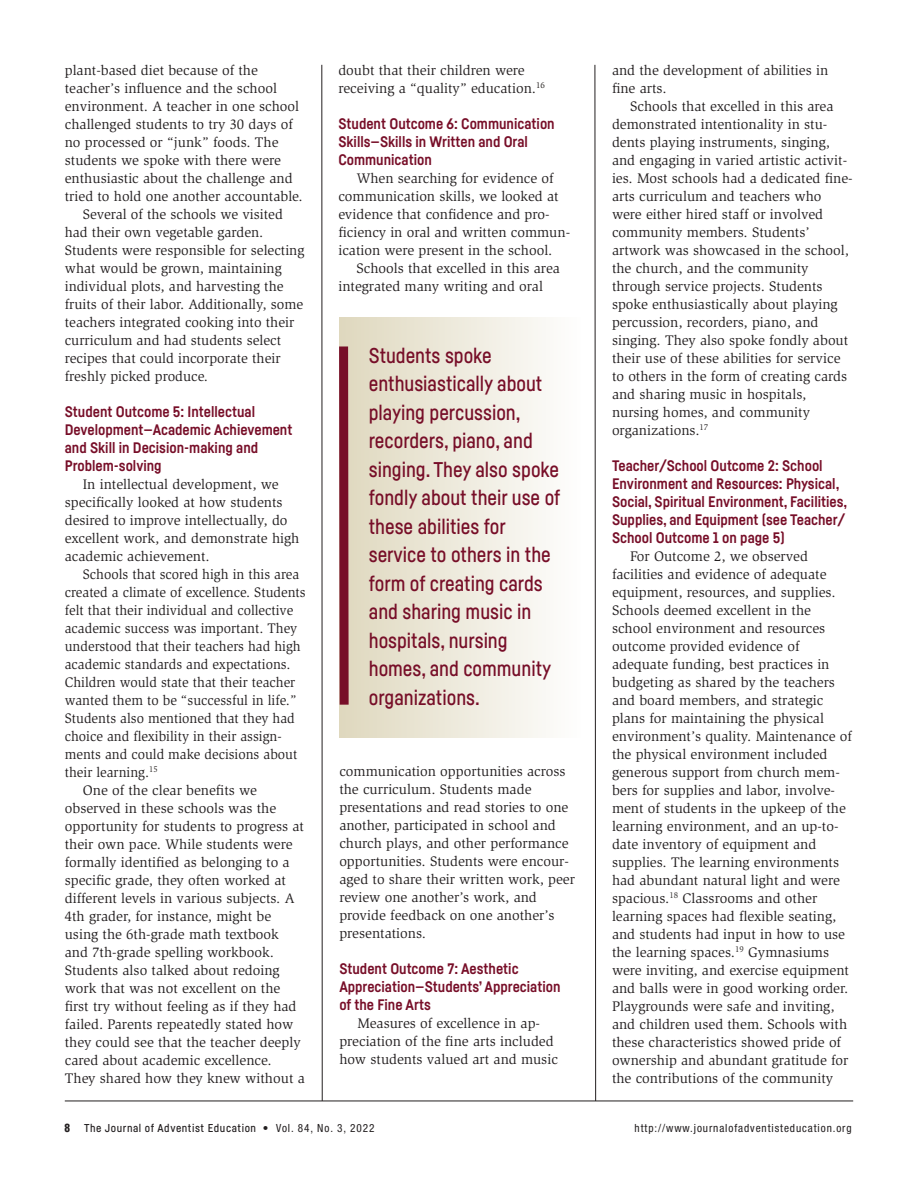
<style>
.page{position:relative;width:918px;height:1188px;background:#fff}
.page>*{position:absolute;margin:0;border:0;box-sizing:border-box;transform-origin:0 0}
.t1{font:500 21px/28.5px "Fabrikat";color:#770e28;scale:.96 1}
.t2{font:700 15px/18px "Fabrikat";color:#770e28}
.t3{font:14.25px/18px "Slimbach Std";color:#231f20}
.t4{font:14.25px/18px "Slimbach Std";color:#231f20;scale:.96 1}
.t5{font:500 11.25px "Fabrikat";letter-spacing:.05em;color:#231f20}
.t6{font:condensed 11.25px "Helvetica Neue";letter-spacing:.08em;color:#231f20}
.t7{font:900 condensed 11.25px "Helvetica";color:#231f20}
.s1{font-family:"Helvetica Neue";font-weight:400;font-stretch:condensed}
</style>
<div class="page">
<hr style="left:321px;top:65px;width:2px;height:1036px;background:#231f20">
<hr style="left:65px;top:1101px;width:788px;height:1px;background:#231f20">
<svg style="left:594px;top:64px;width:2px;height:1038px;background:#918f90"></svg>
<div style="left:339px;top:317px;width:241px;height:420px;background:linear-gradient(to right,#dfd8be,#fefefd)"></div>
<svg style="left:339px;top:337px;width:14px;height:377px;background:#9f5c63"></svg>
<p class="t3" style="left:65px;top:63px;width:240px">plant-based diet because of the teacher’s influence and the school environment. A teacher in one school challenged students to try 30 days of no processed or “junk” foods. The students we spoke with there were enthusiastic about the challenge and tried to hold one another accountable.</p>
<p class="t3" style="left:65px;top:207px;width:241px;text-indent:18px">Several of the schools we visited had their own vegetable garden.<br>Students were responsible for selecting what would be grown, maintaining individual plots, and harvesting the fruits of their labor. Additionally, some teachers integrated cooking into their curriculum and had students select recipes that could incorporate their freshly picked produce.</p>
<p class="t2" style="left:65px;top:404px;width:229px">Student Outcome 5: Intellectual<br>Development—Academic Achievement and Skill in Decision-making and<br>Problem-solving</p>
<p class="t3" style="left:65px;top:477px;width:236px;text-indent:18px">In intellectual development, we specifically looked at how students desired to improve intellectually, do excellent work, and demonstrate high academic achievement.</p>
<p class="t4" style="left:65px;top:567px;width:252px;text-indent:18px">Schools that scored high in this area created a climate of excellence. Students felt that their individual and collective academic success was important. They understood that their teachers had high academic standards and expectations.<br>Children would state that their teacher wanted them to be “successful in life.” Students also mentioned that they had choice and flexibility in their assign - ments and could make decisions about their learning.<sup>15</sup></p>
<p class="t3" style="left:65px;top:783px;width:242px;text-indent:18px">One of the clear benefits we observed in these schools was the opportunity for students to progress at their own pace. While students were formally identified as belonging to a specific grade, they often worked at different levels in various subjects. A 4th grader, for instance, might be using the 6th-grade math textbook and 7th-grade spelling workbook.<br>Students also talked about redoing work that was not excellent on the first try without feeling as if they had failed. Parents repeatedly stated how they could see that the teacher deeply cared about academic excellence.<br>They shared how they knew without a</p>
<p class="t3" style="left:338px;top:63px;width:208px">doubt that their children were receiving a “quality” education.<sup>16</sup></p>
<p class="t2" style="left:338px;top:116px;width:218px">Student Outcome 6: Communication<br>Skills—Skills in Written and Oral<br>Communication</p>
<p class="t3" style="left:338px;top:171px;width:233px;text-indent:18px">When searching for evidence of communication skills, we looked at evidence that confidence and pro - ficiency in oral and written com mun - ication were present in the school.</p>
<p class="t3" style="left:338px;top:261px;width:223px;text-indent:18px">Schools that excelled in this area integrated many writing and oral</p>
<p class="t1" style="left:369px;top:343px;width:201px">Students spoke enthusiastically about playing percussion, recorders, piano, and singing. They also spoke fondly about their use of these abilities for service to others in the form of creating cards and sharing music in hospitals, nursing homes, and community organizations.</p>
<p class="t3" style="left:339px;top:763px;width:237px">communication opportunities across the curriculum. Students made presentations and read stories to one another, participated in school and church plays, and other performance opportunities. Students were encour - aged to share their written work, peer review one another’s work, and provide feedback on one another’s presentations.</p>
<p class="t2" style="left:339px;top:961px;width:223px">Student Outcome 7: Aesthetic<br>Appreciation—Students’ Appreciation of the Fine Arts</p>
<p class="t3" style="left:339px;top:1015px;width:220px;text-align:center">Measures of excellence in ap - preciation of the fine arts included how students valued art and music</p>
<p class="t3" style="left:612px;top:63px;width:218px">and the development of abilities in fine arts.</p>
<p class="t3" style="left:612px;top:99px;width:242px;text-indent:18px">Schools that excelled in this area demonstrated intentionality in stu - dents playing instruments, singing, and engaging in varied artistic activit - ies. Most schools had a dedicated fine&shy;arts curriculum and teachers who were either hired staff or involved community members. Students’ artwork was showcased in the school, the church, and the community through service projects. Students spoke enthusiastically about playing percussion, recorders, piano, and singing. They also spoke fondly about their use of these abilities for service to others in the form of creating cards and sharing music in hospitals, nursing homes, and community organizations.<sup>17</sup></p>
<p class="t2" style="left:612px;top:458px;width:237px">Teacher/School Outcome 2: School Environment and Resources: Physical, Social, Spiritual Environment, Facilities, Supplies, and Equipment (see Teacher/ School Outcome 1 on page 5)</p>
<p class="t3" style="left:612px;top:549px;width:241px;text-indent:18px">For Outcome 2, we observed facilities and evidence of adequate equipment, resources, and supplies.<br>Schools deemed excellent in the school environment and resources outcome provided evidence of adequate funding, best practices in budgeting as shared by the teachers and board members, and strategic plans for maintaining the physical environment’s quality. Maintenance of the physical environment included generous support from church mem - bers for supplies and labor, involve - ment of students in the upkeep of the learning environment, and an up-to&shy;date inventory of equipment and supplies. The learning environ ments had abundant natural light and were spacious.<sup>18</sup> Classrooms and other learning spaces had flexible seating, and students had input in how to use the learning spaces.<sup>19</sup> Gymnasiums were inviting, and exercise equipment and balls were in good working order.<br>Playgrounds were safe and inviting, and children used them. Schools with these character istics showed pride of ownership and abundant gratitude for the contri butions of the community</p>
<p class="t7" style="left:65px;top:1123px;width:7px">8</p>
<p class="t5" style="left:84px;top:1124px;width:292px">The Journal of Adventist Education <span class="s1">• Vol. 84, No. 3, 2022</span></p>
<p class="t6" style="left:635px;top:1124px;width:219px">http://www.journalofadventisteducation.org</p>
</div>
